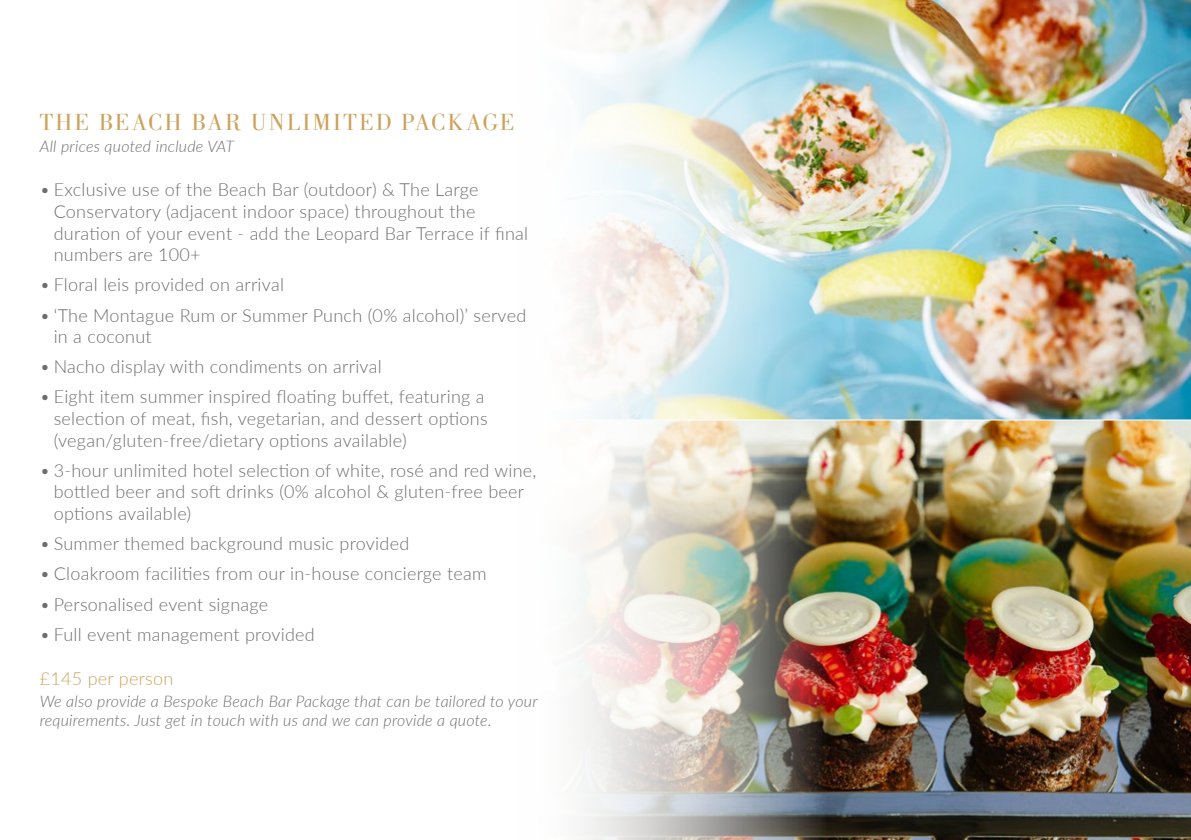
<style>
.page{position:relative;width:1191px;height:840px;background:#fff}
.page>*{position:absolute;margin:0;border:0;box-sizing:border-box;transform-origin:0 0}
.t1{font:24px "Bodoni LT";letter-spacing:.08em;color:#cba25b}
.t2{font:300 18px/21.6px "Lato";letter-spacing:.015em;color:#6e6d6d}
.t3{font:300 18px "Lato";letter-spacing:.015em;color:#cba25b}
.t4{font:italic 300 16px/19.2px "Lato";letter-spacing:.015em;color:#6e6d6d}
</style>
<div class="page">
<img style="left:826px;top:0;width:365px;height:839px">
<hr style="left:575px;top:419px;width:616px;height:1px;background:#fff">
<img style="left:579px;top:0;width:247px;height:839px">
<h1 class="t1" style="left:40px;top:109px;width:476px">THE BEACH BAR UNLIMITED PACKAGE</h1>
<p class="t4" style="left:40px;top:136px;width:196px">All prices quoted include VAT</p>
<p class="t2" style="left:54px;top:178px;width:476px;text-indent:-14px">• Exclusive use of the Beach Bar (outdoor) &amp; The Large Conservatory (adjacent indoor space) throughout the duration of your event - add the Leopard Bar Terrace if final numbers are 100+</p>
<p class="t2" style="left:40px;top:273px;width:246px">• Floral leis provided on arrival</p>
<p class="t2" style="left:54px;top:303px;width:474px;text-indent:-14px">• ‘The Montague Rum or Summer Punch (0% alcohol)’ served in a coconut</p>
<p class="t2" style="left:40px;top:355px;width:343px">• Nacho display with condiments on arrival</p>
<p class="t2" style="left:54px;top:385px;width:435px;text-indent:-14px">• Eight item summer inspired floating buffet, featuring a selection of meat, fish, vegetarian, and dessert options (vegan/gluten-free/dietary options available)</p>
<p class="t2" style="left:54px;top:458px;width:484px;text-indent:-14px">• 3-hour unlimited hotel selection of white, rosé and red wine, bottled beer and soft drinks (0% alcohol &amp; gluten-free beer options available)</p>
<p class="t2" style="left:40px;top:532px;width:371px">• Summer themed background music provided</p>
<p class="t2" style="left:40px;top:562px;width:448px">• Cloakroom facilities from our in-house concierge team</p>
<p class="t2" style="left:40px;top:592px;width:230px">• Personalised event signage</p>
<p class="t2" style="left:40px;top:622px;width:277px">• Full event management provided</p>
<p class="t3" style="left:40px;top:665px;width:135px">£145 per person</p>
<p class="t4" style="left:40px;top:690px;width:499px">We also provide a Bespoke Beach Bar Package that can be tailored to your requirements. Just get in touch with us and we can provide a quote.</p>
</div>
